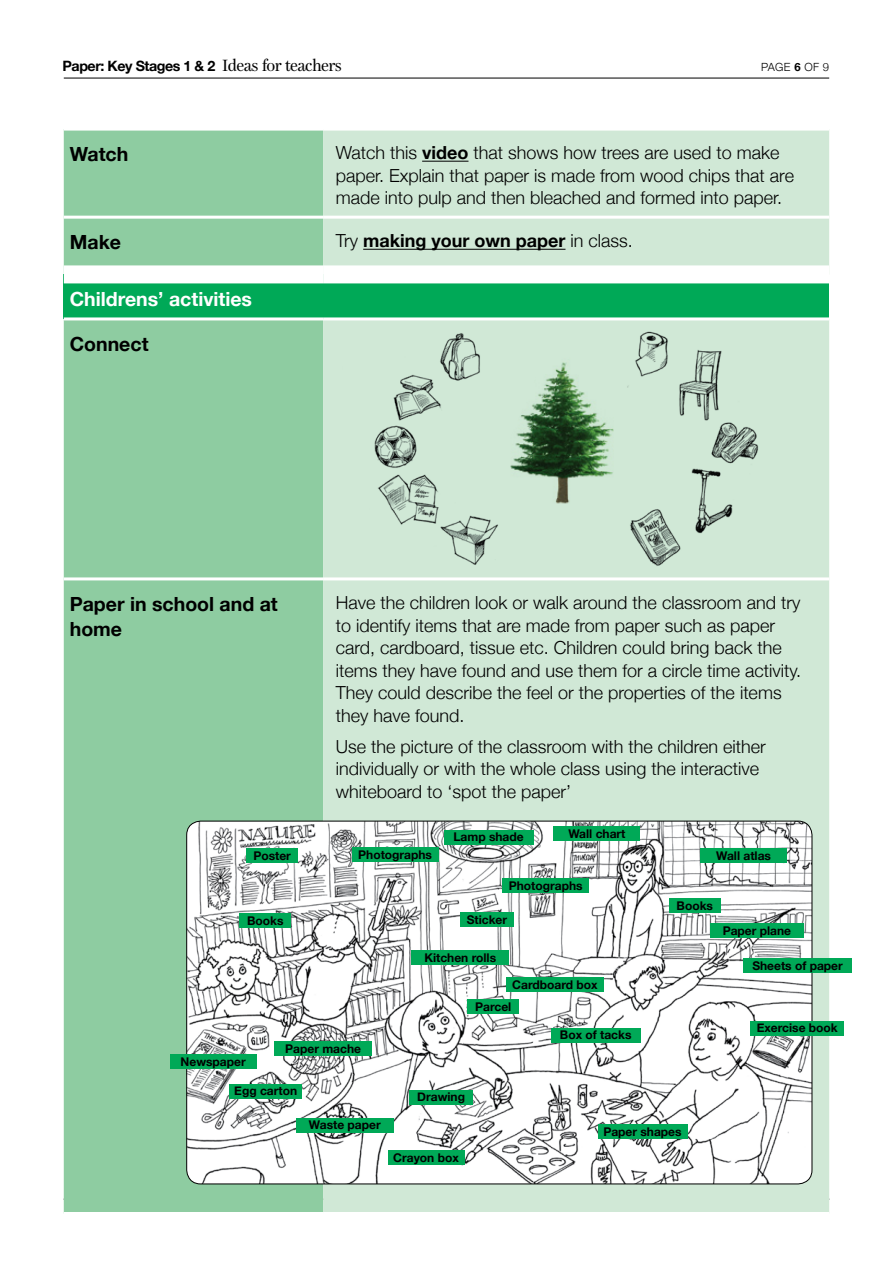
<style>
.page{position:relative;width:893px;height:1263px;background:#fff}
.page>*{position:absolute;margin:0;border:0;box-sizing:border-box;transform-origin:0 0}
.t1{font:700 19.5px/25.5px "Helvetica Neue";color:#000}
.t2{font:700 19.5px "Helvetica Neue";color:#fff}
.t3{font:300 18px/22.5px "Helvetica Neue";color:#000}
.t4{font:700 18px "Helvetica Neue";color:#000}
.t5{font:700 14.25px "Helvetica Neue";letter-spacing:-.03em;color:#000}
.t6{font:700 12px "Helvetica Neue";color:#000}
.t7{font:300 11.25px "Helvetica Neue";letter-spacing:.03em;color:#000}
.s1{font-family:"Bohemia LT Std";font-weight:400;font-size:16.5px}
.s2{font-weight:700}
.s3{font-weight:300}
</style>
<div class="page">
<hr style="left:64px;top:78px;width:765px;height:1px;background:#000">
<div style="left:64px;top:131px;width:259px;height:1081px;background:#8ecca1"></div>
<div style="left:323px;top:131px;width:506px;height:1081px;background:#d0e8d6"></div>
<div style="left:64px;top:274px;width:765px;height:45px;background:#00a957"></div>
<hr style="left:64px;top:216px;width:259px;height:3px;background:#fff">
<hr style="left:323px;top:216px;width:506px;height:3px;background:#fff">
<hr style="left:64px;top:317px;width:259px;height:3px;background:#fff">
<hr style="left:323px;top:317px;width:506px;height:3px;background:#fff">
<hr style="left:64px;top:577px;width:259px;height:3px;background:#fff">
<hr style="left:323px;top:577px;width:506px;height:3px;background:#fff">
<div style="left:64px;top:265px;width:259px;height:18px;background:#fff"></div>
<div style="left:323px;top:265px;width:506px;height:18px;background:#fff"></div>
<hr style="left:422px;top:161px;width:46px;height:1px;background:#000">
<hr style="left:363px;top:249px;width:202px;height:1px;background:#000">
<img style="left:342px;top:325px;width:433px;height:249px">
<img style="left:511px;top:358px;width:103px;height:154px">
<img style="left:187px;top:821px;width:625px;height:363px">
<div style="left:247px;top:848px;width:51px;height:15px;background:#00a957"></div>
<div style="left:352px;top:847px;width:86px;height:15px;background:#00a957"></div>
<div style="left:444px;top:830px;width:89px;height:15px;background:#00a957"></div>
<div style="left:460px;top:912px;width:54px;height:15px;background:#00a957"></div>
<div style="left:170px;top:1054px;width:86px;height:15px;background:#00a957"></div>
<div style="left:701px;top:848px;width:86px;height:15px;background:#00a957"></div>
<div style="left:554px;top:826px;width:86px;height:15px;background:#00a957"></div>
<div style="left:506px;top:977px;width:98px;height:15px;background:#00a957"></div>
<div style="left:503px;top:878px;width:86px;height:15px;background:#00a957"></div>
<div style="left:743px;top:958px;width:109px;height:15px;background:#00a957"></div>
<div style="left:750px;top:1021px;width:94px;height:15px;background:#00a957"></div>
<div style="left:710px;top:923px;width:94px;height:15px;background:#00a957"></div>
<div style="left:411px;top:950px;width:98px;height:15px;background:#00a957"></div>
<div style="left:468px;top:999px;width:51px;height:15px;background:#00a957"></div>
<div style="left:551px;top:1027px;width:89px;height:15px;background:#00a957"></div>
<div style="left:409px;top:1090px;width:64px;height:14px;background:#00a957"></div>
<div style="left:388px;top:1150px;width:76px;height:15px;background:#00a957"></div>
<div style="left:598px;top:1124px;width:89px;height:15px;background:#00a957"></div>
<div style="left:274px;top:1041px;width:98px;height:15px;background:#00a957"></div>
<div style="left:230px;top:1084px;width:72px;height:14px;background:#00a957"></div>
<div style="left:296px;top:1118px;width:98px;height:14px;background:#00a957"></div>
<div style="left:240px;top:913px;width:51px;height:15px;background:#00a957"></div>
<div style="left:669px;top:898px;width:51px;height:15px;background:#00a957"></div>
<p class="t5" style="left:63px;top:57px;width:281px">Paper: Key Stages 1 &amp; 2 <span class="s1">Ideas for teachers</span></p>
<p class="t7" style="left:761px;top:60px;width:69px">page <span class="s2">6</span> of 9</p>
<p class="t1" style="left:70px;top:141px;width:60px">Watch</p>
<p class="t3" style="left:336px;top:141px;width:460px">Watch this <span class="s2">video</span> that shows how trees are used to make paper. Explain that paper is made from wood chips that are made into pulp and then bleached and formed into paper.</p>
<p class="t1" style="left:70px;top:229px;width:53px">Make</p>
<p class="t4" style="left:336px;top:230px;width:298px"><span class="s3">Try</span> making your own paper <span class="s3">in class.</span></p>
<p class="t2" style="left:70px;top:287px;width:184px">Childrens’ activities</p>
<p class="t1" style="left:70px;top:331px;width:80px">Connect</p>
<p class="t1" style="left:70px;top:591px;width:209px">Paper in school and at home</p>
<p class="t3" style="left:336px;top:591px;width:467px">Have the children look or walk around the classroom and try to identify items that are made from paper such as paper card, cardboard, tissue etc. Children could bring back the items they have found and use them for a circle time activity.<br>They could describe the feel or the properties of the items they have found.</p>
<p class="t3" style="left:336px;top:735px;width:432px">Use the picture of the classroom with the children either individually or with the whole class using the interactive whiteboard to ‘spot the paper’</p>
<p class="t6" style="left:253px;top:848px;width:39px">Poster</p>
<p class="t6" style="left:358px;top:847px;width:75px">Photographs</p>
<p class="t6" style="left:247px;top:913px;width:38px">Books</p>
<p class="t6" style="left:454px;top:830px;width:72px">Lamp shade</p>
<p class="t6" style="left:568px;top:826px;width:59px">Wall chart</p>
<p class="t6" style="left:509px;top:878px;width:75px">Photographs</p>
<p class="t6" style="left:467px;top:912px;width:42px">Sticker</p>
<p class="t6" style="left:424px;top:950px;width:73px">Kitchen rolls</p>
<p class="t6" style="left:512px;top:977px;width:87px">Cardboard box</p>
<p class="t6" style="left:475px;top:999px;width:38px">Parcel</p>
<p class="t6" style="left:560px;top:1027px;width:73px">Box of tacks</p>
<p class="t6" style="left:716px;top:848px;width:56px">Wall atlas</p>
<p class="t6" style="left:677px;top:898px;width:38px">Books</p>
<p class="t6" style="left:723px;top:923px;width:70px">Paper plane</p>
<p class="t6" style="left:752px;top:958px;width:92px">Sheets of paper</p>
<p class="t6" style="left:757px;top:1021px;width:83px">Exercise book</p>
<p class="t6" style="left:285px;top:1041px;width:77px">Paper mache</p>
<p class="t6" style="left:234px;top:1084px;width:64px">Egg carton</p>
<p class="t6" style="left:309px;top:1118px;width:73px">Waste paper</p>
<p class="t6" style="left:181px;top:1054px;width:67px">Newspaper</p>
<p class="t6" style="left:417px;top:1090px;width:49px">Drawing</p>
<p class="t6" style="left:393px;top:1150px;width:67px">Crayon box</p>
<p class="t6" style="left:603px;top:1124px;width:80px">Paper shapes</p>
</div>
